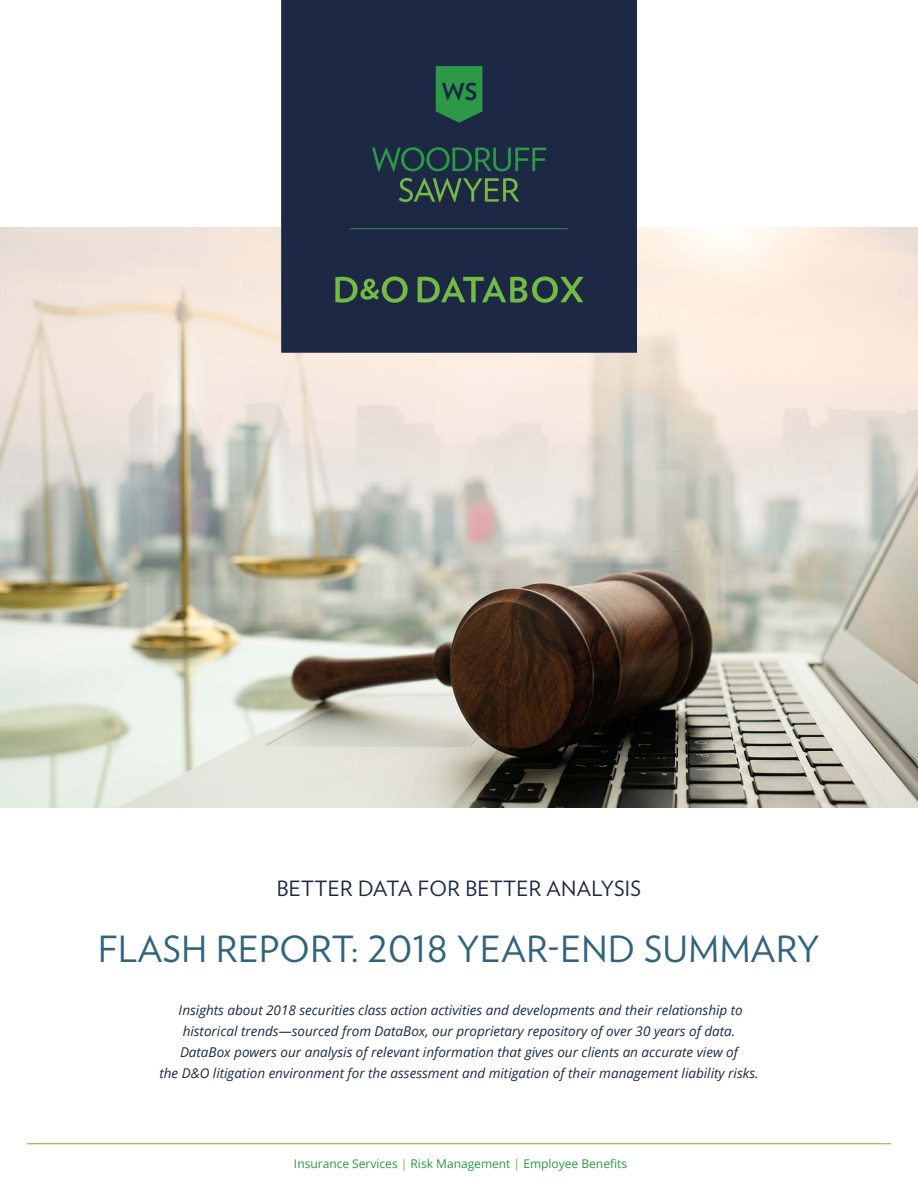
<style>
.page{position:relative;width:918px;height:1188px;background:#fff}
.page>*{position:absolute;margin:0;border:0;box-sizing:border-box;transform-origin:0 0}
.t1{font:36px "Verlag";letter-spacing:.015em;color:#30647e}
.t2{font:21px "Verlag";letter-spacing:.015em;color:#1e2945}
.t3{font:italic 13.5px/21px "Open Sans";color:#1e2945;text-align:center}
.t4{font:12px "Open Sans";color:#289943}
.s1{color:#74bb23}
</style>
<div class="page">
<img style="left:0;top:228px;width:918px;height:580px">
<img style="left:282px;top:0;width:354px;height:353px">
<hr style="left:27px;top:1143px;width:864px;height:1px;background:#74bb23">
<h2 class="t2" style="left:277px;top:873px;width:366px">BETTER DATA FOR BETTER ANALYSIS</h2>
<h1 class="t1" style="left:98px;top:922px;width:723px">FLASH REPORT: 2018 YEAR-END SUMMARY</h1>
<p class="t3" style="left:159px;top:999px;width:601px">Insights about 2018 securities class action activities and developments and their relationship to historical trends—sourced from DataBox, our proprietary repository of over 30 years of data.<br>DataBox powers our analysis of relevant information that gives our clients an accurate view of<br>the D&amp;O litigation environment for the assessment and mitigation of their management liability risks.</p>
<p class="t4" style="left:294px;top:1156px;width:335px">Insurance Services <span class="s1">|</span> Risk Management <span class="s1">|</span> Employee Benefits</p>
</div>
